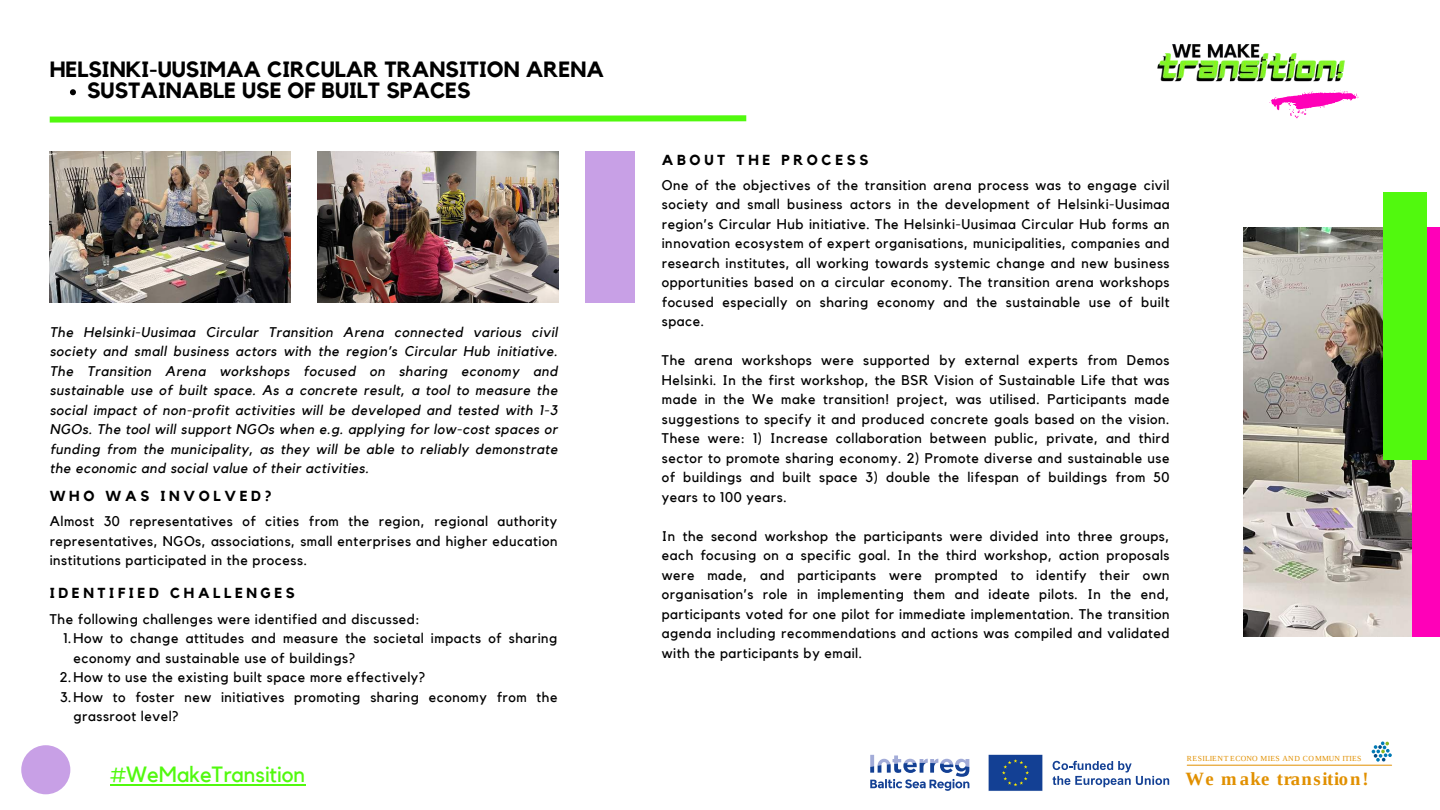
<style>
.page{position:relative;width:1440px;height:810px;background:#fff}
.page>*{position:absolute;margin:0;border:0;box-sizing:border-box;transform-origin:0 0}
.t1{font:700 22px/21.8px "Kollektif";color:#000}
.t2{font:22px "Kollektif";color:#51f90e}
.t3{font:700 18.7px "Liberation Serif";letter-spacing:.055em;color:#e19000}
.t4{font:700 14.5px "Kollektif";letter-spacing:.25em;color:#000}
.t5{font:14px/19.5px "Kollektif";letter-spacing:.04em;color:#000;text-align:justify}
.t6{font:italic 14px/19.5px "Kollektif";letter-spacing:.04em;color:#000;text-align:justify}
.t7{font:7.7px "Liberation Serif";letter-spacing:.04em;color:#e19000}
</style>
<div class="page">
<img style="left:50px;top:152px;width:240px;height:151px">
<svg style="left:49px;top:115px;width:698px;height:8px;background:#7cfa4a"></svg>
<hr style="left:1187px;top:765px;width:205px;height:1px;background:#e19000">
<svg style="left:988px;top:754px;width:55px;height:37px;background:#244d95"></svg>
<svg style="left:1053px;top:761px;width:116px;height:26px"></svg>
<svg style="left:870px;top:755px;width:99px;height:36px"></svg>
<svg style="left:1372px;top:741px;width:20px;height:21px"></svg>
<svg style="left:1269px;top:91px;width:90px;height:27px"></svg>
<img style="left:1157px;top:44px;width:188px;height:47px">
<div style="left:21px;top:745px;width:49px;height:49px;background:#c8a0e6;border-radius:50%"></div>
<svg style="left:70px;top:89px;width:6px;height:6px"></svg>
<hr style="left:110px;top:784px;width:195px;height:1px;background:#51f90e">
<img style="left:317px;top:152px;width:241px;height:151px">
<div style="left:585px;top:152px;width:50px;height:151px;background:#c8a0e6"></div>
<img style="left:1244px;top:227px;width:168px;height:409px">
<div style="left:1412px;top:227px;width:28px;height:409px;background:#ff00b8"></div>
<div style="left:1383px;top:192px;width:44px;height:267px;background:#51f90e"></div>
<h1 class="t1" style="left:87px;top:58px;width:519px;text-indent:-37px">HELSINKI-UUSIMAA CIRCULAR TRANSITION ARENA<br>SUSTAINABLE USE OF BUILT SPACES</h1>
<p class="t6" style="left:50px;top:322px;width:509px">The Helsinki-Uusimaa Circular Transition Arena connected various civil society and small business actors with the region’s Circular Hub initiative.<br>The Transition Arena workshops focused on sharing economy and sustainable use of built space. As a concrete result, a tool to measure the social impact of non-profit activities will be developed and tested with 1-3<br>NGOs. The tool will support NGOs when e.g. applying for low-cost spaces or funding from the municipality, as they will be able to reliably demonstrate the economic and social value of their activities.</p>
<p class="t4" style="left:50px;top:488px;width:223px">WHO WAS INVOLVED?</p>
<p class="t5" style="left:50px;top:512px;width:509px">Almost 30 representatives of cities from the region, regional authority representatives, NGOs, associations, small enterprises and higher education institutions participated in the process.</p>
<p class="t4" style="left:50px;top:585px;width:247px">IDENTIFIED CHALLENGES</p>
<p class="t5" style="left:50px;top:609px;width:372px">The following challenges were identified and discussed:</p>
<p class="t5" style="left:63px;top:628px;width:496px">1.How to change attitudes and measure the societal impacts of sharing</p>
<p class="t5" style="left:73px;top:648px;width:283px">economy and sustainable use of buildings?</p>
<p class="t5" style="left:60px;top:667px;width:367px">2.How to use the existing built space more effectively?</p>
<p class="t5" style="left:60px;top:687px;width:499px">3.How to foster new initiatives promoting sharing economy from the</p>
<p class="t5" style="left:73px;top:706px;width:107px">grassroot level?</p>
<h1 class="t2" style="left:110px;top:762px;width:197px">#WeMakeTransition</h1>
<p class="t4" style="left:662px;top:151px;width:208px">ABOUT THE PROCESS</p>
<p class="t5" style="left:662px;top:175px;width:509px">One of the objectives of the transition arena process was to engage civil society and small business actors in the development of Helsinki-Uusimaa region’s Circular Hub initiative. The Helsinki-Uusimaa Circular Hub forms an innovation ecosystem of expert organisations, municipalities, companies and research institutes, all working towards systemic change and new business opportunities based on a circular economy. The transition arena workshops focused especially on sharing economy and the sustainable use of built space.</p>
<p class="t5" style="left:662px;top:351px;width:509px">The arena workshops were supported by external experts from Demos Helsinki. In the first workshop, the BSR Vision of Sustainable Life that was made in the We make transition! project, was utilised. Participants made suggestions to specify it and produced concrete goals based on the vision.<br>These were: 1) Increase collaboration between public, private, and third sector to promote sharing economy. 2) Promote diverse and sustainable use of buildings and built space 3) double the lifespan of buildings from 50 years to 100 years.</p>
<p class="t5" style="left:662px;top:526px;width:509px">In the second workshop the participants were divided into three groups, each focusing on a specific goal. In the third workshop, action proposals were made, and participants were prompted to identify their own organisation’s role in implementing them and ideate pilots. In the end, participants voted for one pilot for immediate implementation. The transition agenda including recommendations and actions was compiled and validated with the participants by email.</p>
<p class="t7" style="left:1187px;top:754px;width:176px">RESILIENT ECONO MIES AND COMMUN ITIES</p>
<h2 class="t3" style="left:1185px;top:766px;width:185px">We m ake transition!</h2>
</div>
